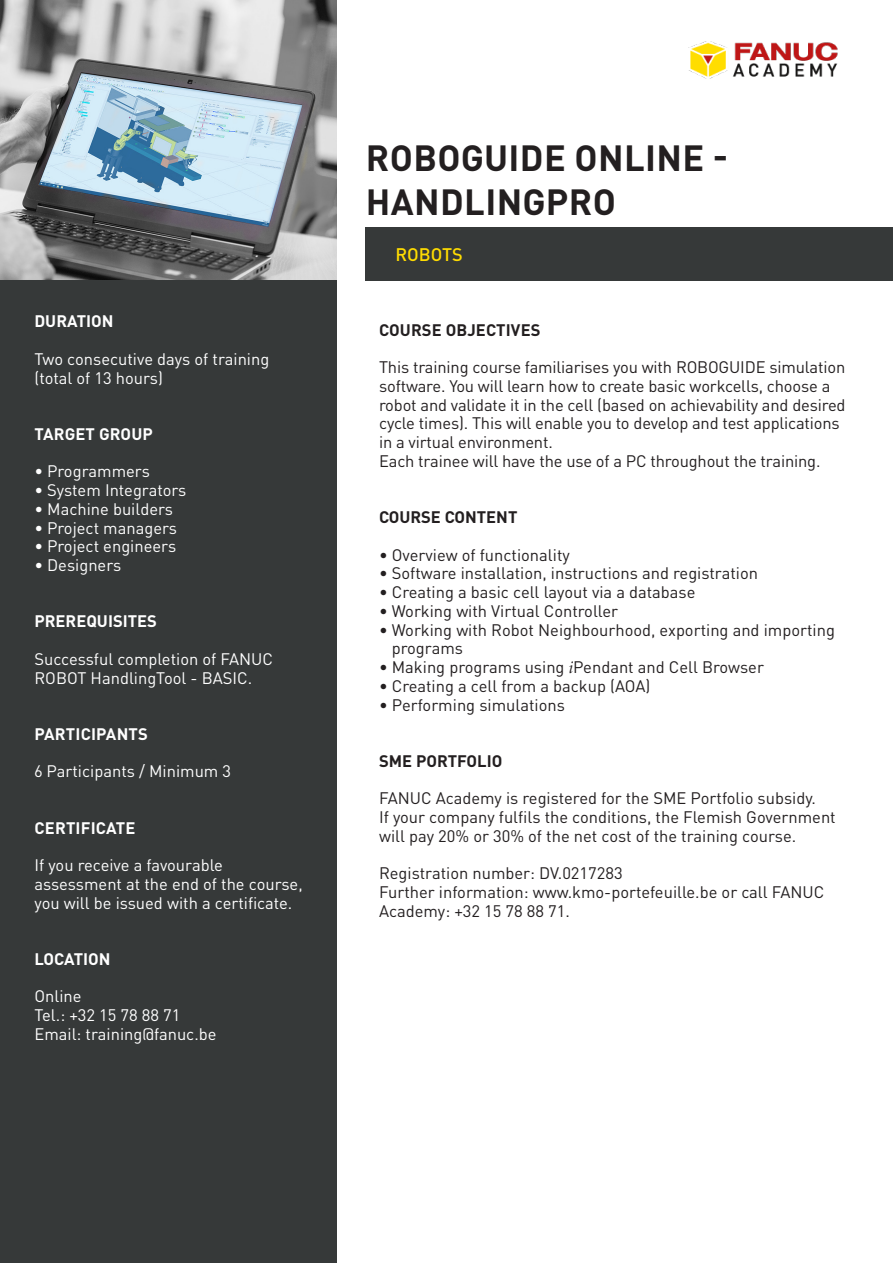
<style>
.page{position:relative;width:893px;height:1263px;background:#fff}
.page>*{position:absolute;margin:0;border:0;box-sizing:border-box;transform-origin:0 0}
.t1{font:700 36px/43.2px "DIN Pro";letter-spacing:.01em;color:#231f20}
.t2{font:500 18px "DIN Pro";color:#ffdc01}
.t3{font:16.5px/18.8px "DIN Pro";color:#231f20}
.t4{font:16.5px/18.8px "DIN Pro";color:#fff}
.t5{font:700 16.5px "DIN Pro";color:#fff}
.t6{font:700 16.5px "DIN Pro";color:#231f20}
.s1{font-family:"Palatino Linotype";font-style:italic}
</style>
<div class="page">
<img style="left:689px;top:41px;width:149px;height:38px">
<img style="left:0;top:0;width:337px;height:281px">
<div style="left:366px;top:227px;width:527px;height:54px;background:#363939"></div>
<div style="left:0;top:281px;width:337px;height:982px;background:#363939"></div>
<p class="t5" style="left:34px;top:310px;width:81px">DURATION</p>
<p class="t4" style="left:34px;top:349px;width:236px">Two consecutive days of training (total of 13 hours)</p>
<p class="t5" style="left:35px;top:423px;width:120px">TARGET GROUP</p>
<p class="t4" style="left:34px;top:462px;width:117px">• Programmers</p>
<p class="t4" style="left:34px;top:480px;width:154px">• System Integrators</p>
<p class="t4" style="left:34px;top:499px;width:140px">• Machine builders</p>
<p class="t4" style="left:34px;top:518px;width:144px">• Project managers</p>
<p class="t4" style="left:34px;top:537px;width:143px">• Project engineers</p>
<p class="t4" style="left:34px;top:555px;width:88px">• Designers</p>
<p class="t5" style="left:34px;top:610px;width:124px">PREREQUISITES</p>
<p class="t4" style="left:34px;top:649px;width:240px">Successful completion of FANUC<br>ROBOT HandlingTool - BASIC.</p>
<p class="t5" style="left:35px;top:723px;width:115px">PARTICIPANTS</p>
<p class="t4" style="left:34px;top:762px;width:198px">6 Participants / Minimum 3</p>
<p class="t5" style="left:35px;top:817px;width:102px">CERTIFICATE</p>
<p class="t4" style="left:34px;top:855px;width:270px">If you receive a favourable assessment at the end of the course, you will be issued with a certificate.</p>
<p class="t5" style="left:34px;top:948px;width:78px">LOCATION</p>
<p class="t4" style="left:34px;top:987px;width:184px">Online<br>Tel.: +32 15 78 88 71<br>Email: training@fanuc.be</p>
<h1 class="t1" style="left:366px;top:136px;width:364px">ROBOGUIDE ONLINE -<br>HANDLINGPRO</h1>
<p class="t2" style="left:395px;top:243px;width:69px">ROBOTS</p>
<p class="t6" style="left:379px;top:319px;width:163px">COURSE OBJECTIVES</p>
<p class="t3" style="left:379px;top:358px;width:468px">This training course familiarises you with ROBOGUIDE simulation software. You will learn how to create basic workcells, choose a robot and validate it in the cell (based on achievability and desired cycle times). This will enable you to develop and test applications in a virtual environment.<br>Each trainee will have the use of a PC throughout the training.</p>
<p class="t6" style="left:379px;top:506px;width:140px">COURSE CONTENT</p>
<p class="t3" style="left:379px;top:545px;width:192px">• Overview of functionality</p>
<p class="t3" style="left:379px;top:564px;width:380px">• Software installation, instructions and registration</p>
<p class="t3" style="left:379px;top:582px;width:318px">• Creating a basic cell layout via a database</p>
<p class="t3" style="left:379px;top:601px;width:240px">• Working with Virtual Controller</p>
<p class="t3" style="left:392px;top:620px;width:445px;text-indent:-13px">• Working with Robot Neighbourhood, exporting and importing programs</p>
<p class="t3" style="left:379px;top:657px;width:386px">• Making programs using <span class="s1">i</span>Pendant and Cell Browser</p>
<p class="t3" style="left:379px;top:676px;width:273px">• Creating a cell from a backup (AOA)</p>
<p class="t3" style="left:379px;top:695px;width:187px">• Performing simulations</p>
<p class="t6" style="left:379px;top:750px;width:125px">SME PORTFOLIO</p>
<p class="t3" style="left:379px;top:789px;width:458px">FANUC Academy is registered for the SME Portfolio subsidy.<br>If your company fulfils the conditions, the Flemish Government will pay 20% or 30% of the net cost of the training course.</p>
<p class="t3" style="left:379px;top:864px;width:447px">Registration number: DV.0217283<br>Further information: www.kmo-portefeuille.be or call FANUC<br>Academy: +32 15 78 88 71.</p>
</div>
